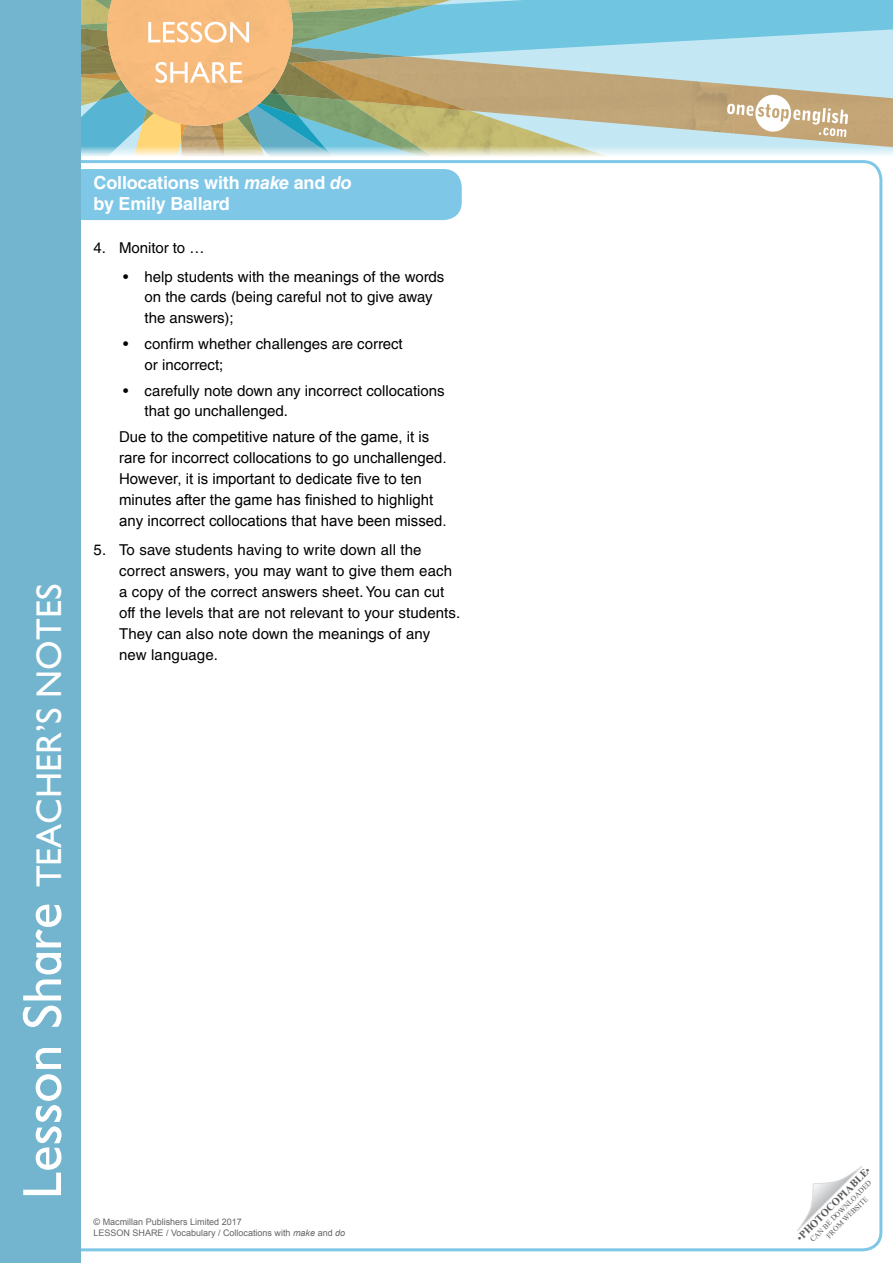
<style>
.page{position:relative;width:893px;height:1263px;background:#fff}
.page>*{position:absolute;margin:0;border:0;box-sizing:border-box;transform-origin:0 0}
.t1{font:36px "Gill Infant";color:#fff}
.t2{font:30px/40.2px "Gill Infant";color:#fff}
.t3{font:700 18px/21px "Helvetica LT Std";letter-spacing:-.01em;color:#fff}
.t4{font:15px/21px "Helvetica LT Std";color:#000}
.copy{font:15px/21px "Arial";color:#000}
.t5{font:700 10.5px "Times New Roman";color:#58595b}
.t6{font:9px/10.8px "Arial";color:#636466}
.t7{font:7.5px/9px "Times New Roman";color:#58595b;text-align:center}
.s1{font-size:55.35px}
.s2{font-style:italic}
.s3{font-weight:400}
</style>
<div class="page">
<div style="left:81px;top:145px;width:812px;height:12px;background:#fbfcfd"></div>
<div style="left:66px;top:169px;width:396px;height:51px;background:#7ec7e7;border-radius:18px"></div>
<svg style="left:797px;top:1166px;width:65px;height:65px"></svg>
<div style="left:0;top:0;width:81px;height:1263px;background:#73b5cf"></div>
<svg style="left:81px;top:0;width:812px;height:156px;background:#b3bfa9"></svg>
<h2 class="t2" style="left:146px;top:13px;width:107px">LESSON<br>SHARE</h2>
<h1 class="t1" style="left:28px;top:1199px;width:617px;rotate:-90deg"><span class="s1">Lesson Share</span> TEACHER’S NOTES</h1>
<p class="t3" style="left:94px;top:172px;width:260px">Collocations with <span class="s2">make</span> and <span class="s2">do </span>by Emily Ballard</p>
<p class="t4" style="left:94px;top:238px;width:112px">4. Monitor to …</p>
<p class="t4" style="left:145px;top:267px;width:301px;line-height:20.2px;text-indent:-21px">• help students with the meanings of the words on the cards (being careful not to give away the answers);</p>
<p class="t4" style="left:145px;top:334px;width:260px;line-height:20.2px;text-indent:-21px">• confirm whether challenges are correct or incorrect;</p>
<p class="t4" style="left:145px;top:381px;width:302px;line-height:20.2px;text-indent:-21px">• carefully note down any incorrect collocations that go unchallenged.</p>
<p class="copy" style="left:119px;top:426px;width:329px">Due to the competitive nature of the game, it is rare for incorrect collocations to go unchallenged.<br>However, it is important to dedicate five to ten minutes after the game has finished to highlight any incorrect collocations that have been missed.</p>
<p class="t4" style="left:119px;top:539px;width:343px;text-indent:-26px">5. To save students having to write down all the correct answers, you may want to give them each a copy of the correct answers sheet. You can cut off the levels that are not relevant to your students.<br>They can also note down the meanings of any new language.</p>
<p class="t6" style="left:94px;top:1217px;width:253px">© Macmillan Publishers Limited 2017<br>LESSON SHARE / Vocabulary / Collocations with <span class="s2">make</span> and <span class="s2">do</span></p>
<p class="t5" style="left:793px;top:1234px;width:101px;rotate:-45deg"><span class="s3">•</span>PHOTOCOPIABLE<span class="s3">•</span></p>
<p class="t7" style="left:808px;top:1237px;width:85px;rotate:-45deg">CAN BE DOWNLOADED<br>FROM WEBSITE</p>
</div>
